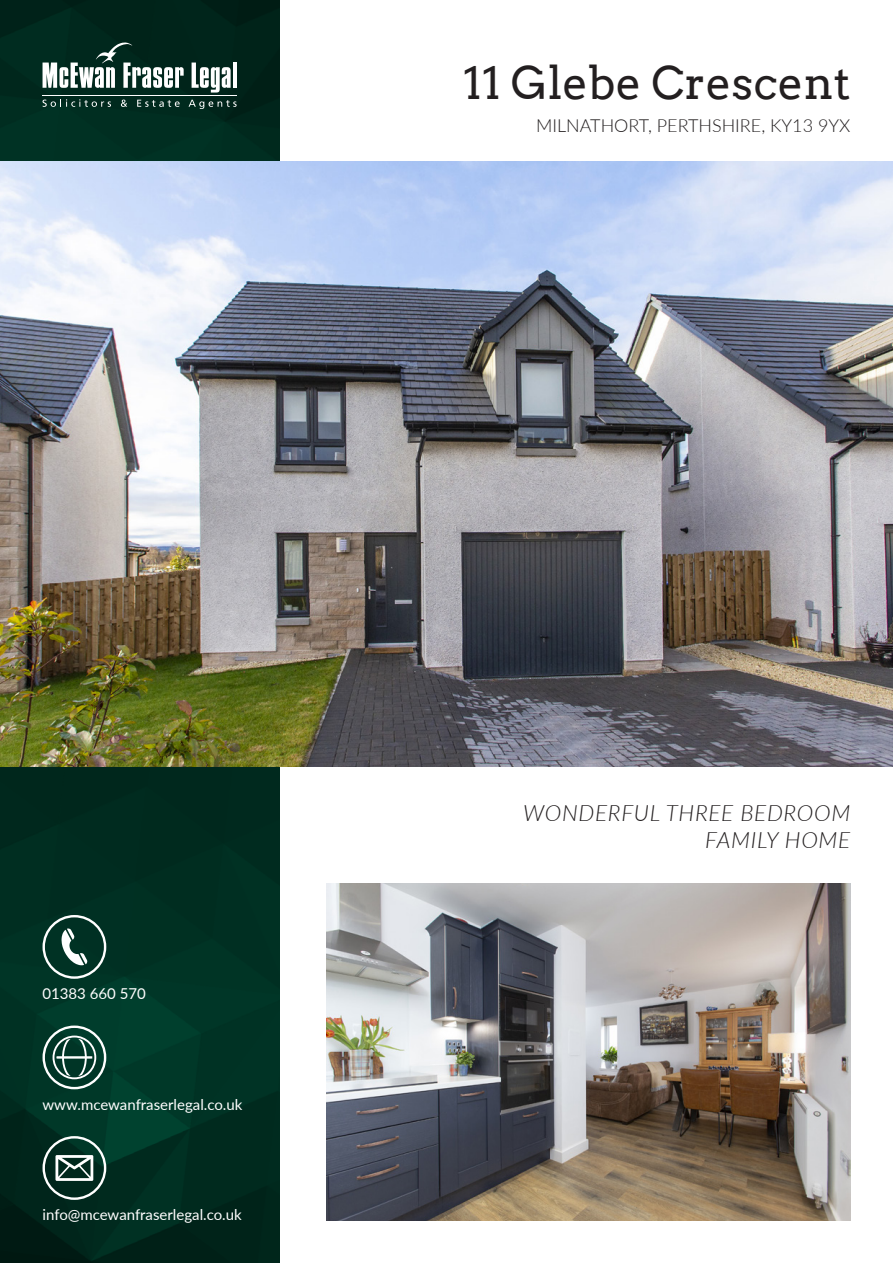
<style>
.page{position:relative;width:893px;height:1263px;background:#fff}
.page>*{position:absolute;margin:0;border:0;box-sizing:border-box;transform-origin:0 0}
.t1{font:45px "Arvo";color:#231f20}
.t2{font:italic 300 22.5px/27px "Lato";letter-spacing:.03em;color:#231f20;text-align:right}
.t3{font:300 18px "Lato";color:#231f20}
.t4{font:15px "Lato";color:#fff}
</style>
<div class="page">
<img style="left:0;top:0;width:279px;height:1263px">
<img style="left:0;top:162px;width:893px;height:605px">
<svg style="left:43px;top:43px;width:141px;height:45px"></svg>
<svg style="left:192px;top:63px;width:39px;height:30px"></svg>
<hr style="left:233px;top:63px;width:4px;height:25px;background:#fff">
<hr style="left:43px;top:95px;width:194px;height:1px;background:#fff">
<svg style="left:43px;top:99px;width:68px;height:8px"></svg>
<svg style="left:121px;top:100px;width:6px;height:7px"></svg>
<svg style="left:137px;top:100px;width:43px;height:7px"></svg>
<svg style="left:189px;top:100px;width:48px;height:9px"></svg>
<img style="left:326px;top:883px;width:524px;height:337px">
<svg style="left:43px;top:915px;width:63px;height:64px"></svg>
<svg style="left:43px;top:1025px;width:63px;height:64px"></svg>
<svg style="left:43px;top:1136px;width:63px;height:64px"></svg>
<h1 class="t1" style="left:463px;top:55px;width:389px">11 Glebe Crescent</h1>
<p class="t3" style="left:536px;top:113px;width:316px">MILNATHORT, PERTHSHIRE, KY13 9YX</p>
<p class="t4" style="left:43px;top:983px;width:105px">01383 660 570</p>
<p class="t4" style="left:43px;top:1094px;width:201px">www.mcewanfraserlegal.co.uk</p>
<p class="t4" style="left:43px;top:1204px;width:201px">info@mcewanfraserlegal.co.uk</p>
<h2 class="t2" style="left:523px;top:798px;width:329px">WONDERFUL THREE BEDROOM<br>FAMILY HOME</h2>
</div>
